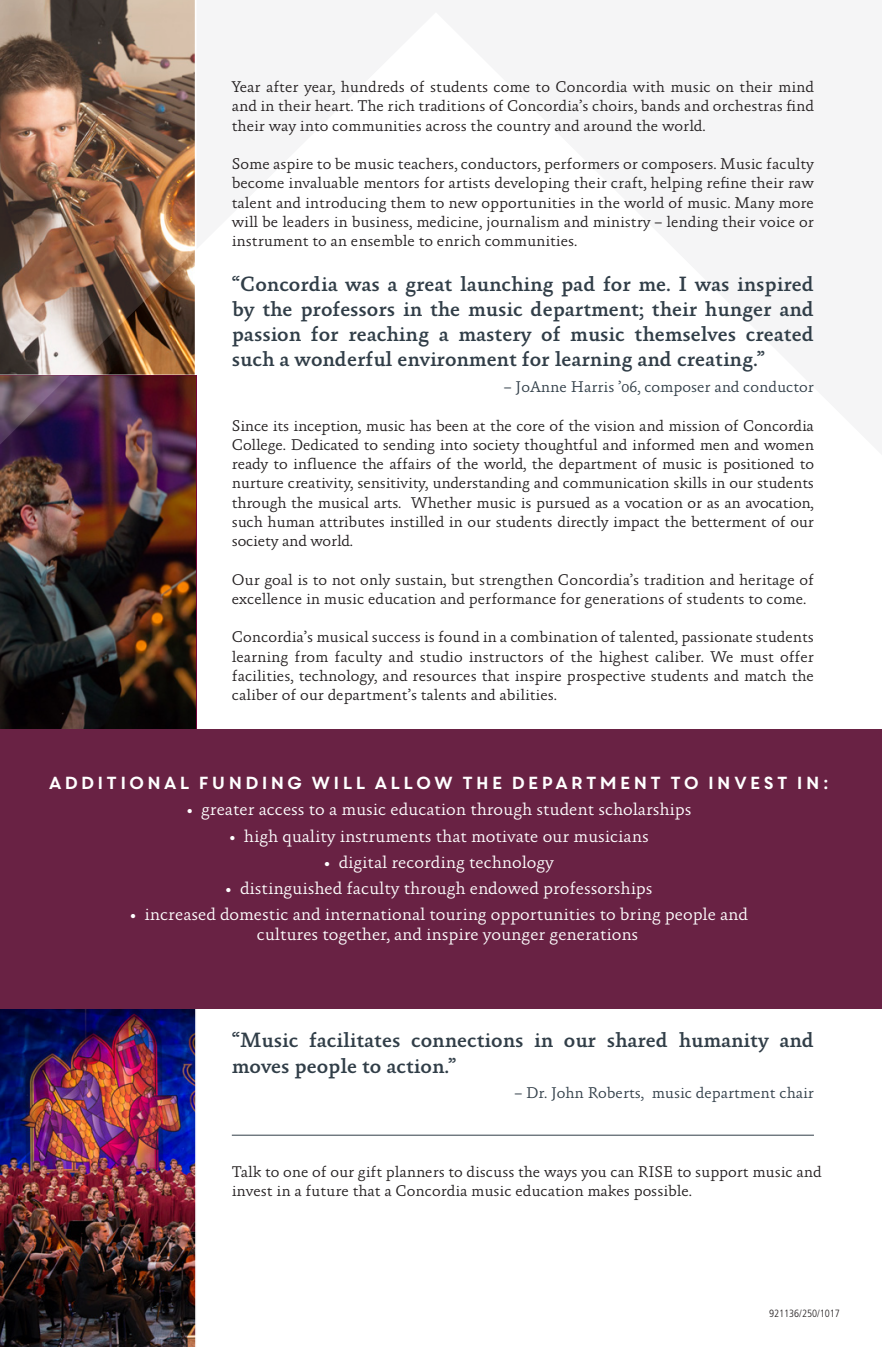
<style>
.page{position:relative;width:882px;height:1347px;background:#fff}
.page>*{position:absolute;margin:0;border:0;box-sizing:border-box;transform-origin:0 0}
.t1{font:500 21px/25.2px "Absara OT";color:#313e48;text-align:justify}
.t2{font:300 17.5px "Absara OT";color:#fff}
.t3{font:17.5px "Core Circus";color:#fff}
.t4{font:300 15.75px/19.2px "Absara OT";color:#231f20;text-align:justify}
.t5{font:300 15.75px "Absara OT";color:#313e48}
.t6{font:300 condensed 10.5px "Frutiger LT Pro";color:#231f20}
</style>
<div class="page">
<img style="left:0;top:483px;width:196px;height:246px">
<img style="left:0;top:1008px;width:197px;height:339px">
<hr style="left:232px;top:1135px;width:582px;height:1px;background:#313e48">
<img style="left:0;top:0;width:197px;height:483px">
<div style="left:0;top:729px;width:882px;height:279px;background:#692244"></div>
<p class="t4" style="left:232px;top:78px;width:584px">Year after year, hundreds of students come to Concordia with music on their mind and in their heart. The rich traditions of Concordia’s choirs, bands and orchestras find their way into communities across the country and around the world.</p>
<p class="t4" style="left:232px;top:155px;width:584px">Some aspire to be music teachers, conductors, performers or composers. Music faculty become invaluable mentors for artists developing their craft, helping refine their raw talent and introducing them to new opportunities in the world of music. Many more will be leaders in business, medicine, journalism and ministry – lending their voice or instrument to an ensemble to enrich communities.</p>
<p class="t1" style="left:232px;top:272px;width:584px">“Concordia was a great launching pad for me. I was inspired by the professors in the music department; their hunger and passion for reaching a mastery of music themselves created such a wonderful environment for learning and creating.”</p>
<p class="t5" style="left:504px;top:378px;width:312px">– JoAnne Harris ’06, composer and conductor</p>
<p class="t4" style="left:232px;top:417px;width:584px">Since its inception, music has been at the core of the vision and mission of Concordia College. Dedicated to sending into society thoughtful and informed men and women ready to influence the affairs of the world, the department of music is positioned to nurture creativity, sensitivity, understanding and communication skills in our students through the musical arts. Whether music is pursued as a vocation or as an avocation, such human attributes instilled in our students directly impact the betterment of our society and world.</p>
<p class="t4" style="left:232px;top:571px;width:584px">Our goal is to not only sustain, but strengthen Concordia’s tradition and heritage of excellence in music education and performance for generations of students to come.</p>
<p class="t4" style="left:232px;top:628px;width:584px">Concordia’s musical success is found in a combination of talented, passionate students learning from faculty and studio instructors of the highest caliber. We must offer facilities, technology, and resources that inspire prospective students and match the caliber of our department’s talents and abilities.</p>
<p class="t3" style="left:47px;top:771px;width:785px">ADDITIONAL FUNDING WILL ALLOW THE DEPARTMENT TO INVEST IN:</p>
<p class="t2" style="left:187px;top:800px;width:506px">• greater access to a music education through student scholarships</p>
<p class="t2" style="left:230px;top:826px;width:421px">• high quality instruments that motivate our musicians</p>
<p class="t2" style="left:324px;top:852px;width:231px">• digital recording technology</p>
<p class="t2" style="left:226px;top:879px;width:428px">• distinguished faculty through endowed professorships</p>
<p class="t2" style="left:130px;top:905px;width:619px">• increased domestic and international touring opportunities to bring people and</p>
<p class="t2" style="left:257px;top:924px;width:383px">cultures together, and inspire younger generations</p>
<p class="t1" style="left:232px;top:1029px;width:584px">“Music facilitates connections in our shared humanity and moves people to action.”</p>
<p class="t5" style="left:515px;top:1084px;width:301px">– Dr. John Roberts, music department chair</p>
<p class="t4" style="left:232px;top:1163px;width:591px">Talk to one of our gift planners to discuss the ways you can RISE to support music and invest in a future that a Concordia music education makes possible.</p>
<p class="t6" style="left:769px;top:1307px;width:72px">921136/250/1017</p>
</div>
